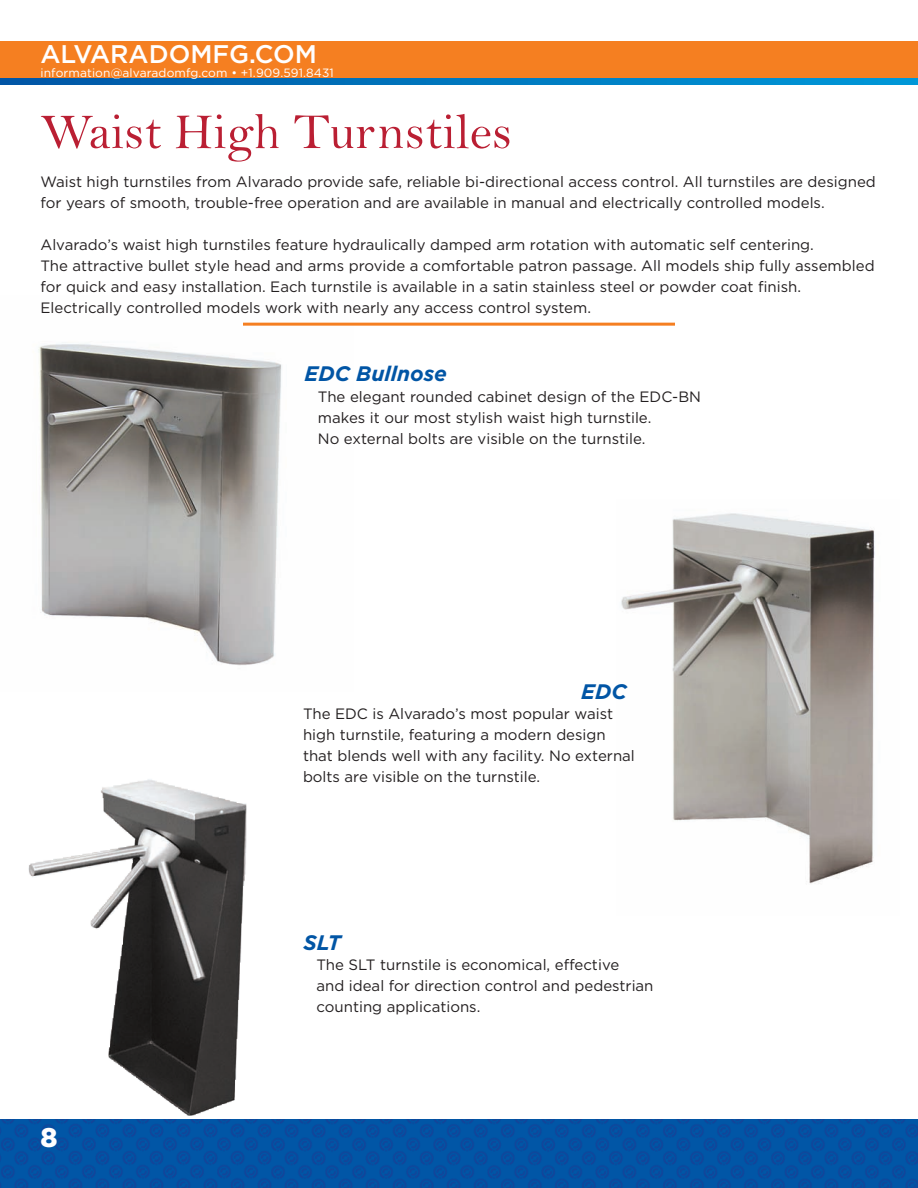
<style>
.page{position:relative;width:918px;height:1188px;background:#fff}
.page>*{position:absolute;margin:0;border:0;box-sizing:border-box;transform-origin:0 0}
.t1{font:51px "Bell";color:#ba1f33}
.t2{font:900 27px "Gotham";color:#fff}
.t3{font:500 25.5px "Gotham";color:#fff}
.t4{font:italic 700 21px "Gotham";color:#0155a5}
.t5{font:15px/21px "Gotham";color:#231f20}
.t6{font:12px "Gotham";letter-spacing:.01em;color:#fff}
</style>
<div class="page">
<img style="left:0;top:1119px;width:905px;height:69px">
<img style="left:905px;top:1119px;width:13px;height:69px">
<img style="left:38px;top:322px;width:315px;height:344px">
<img style="left:29px;top:779px;width:217px;height:337px">
<img style="left:621px;top:513px;width:254px;height:371px">
<svg style="left:0;top:77px;width:918px;height:7px;background:#2377a7"></svg>
<div style="left:0;top:41px;width:918px;height:36px;background:#f57f21"></div>
<hr style="left:243px;top:323px;width:432px;height:3px;background:#f57f21">
<p class="t3" style="left:40px;top:37px;width:278px">ALVARADOMFG.COM</p>
<p class="t6" style="left:40px;top:65px;width:295px">information@alvaradomfg.com • +1.909.591.8431</p>
<p class="t1" style="left:40px;top:101px;width:473px">Waist High Turnstiles</p>
<p class="t5" style="left:40px;top:171px;width:837px">Waist high turnstiles from Alvarado provide safe, reliable bi-directional access control. All turnstiles are designed for years of smooth, trouble-free operation and are available in manual and electrically controlled models.</p>
<p class="t5" style="left:40px;top:234px;width:836px">Alvarado’s waist high turnstiles feature hydraulically damped arm rotation with automatic self centering.<br>The attractive bullet style head and arms provide a comfortable patron passage. All models ship fully assembled for quick and easy installation. Each turnstile is available in a satin stainless steel or powder coat finish.<br>Electrically controlled models work with nearly any access control system.</p>
<p class="t4" style="left:304px;top:360px;width:144px">EDC Bullnose</p>
<p class="t5" style="left:318px;top:386px;width:385px">The elegant rounded cabinet design of the EDC-BN makes it our most stylish waist high turnstile.<br>No external bolts are visible on the turnstile.</p>
<p class="t4" style="left:581px;top:678px;width:47px">EDC</p>
<p class="t5" style="left:303px;top:703px;width:333px">The EDC is Alvarado’s most popular waist high turnstile, featuring a modern design that blends well with any facility. No external bolts are visible on the turnstile.</p>
<h2 class="t2" style="left:40px;top:1119px;width:19px">8</h2>
<p class="t4" style="left:303px;top:928px;width:39px">SLT</p>
<p class="t5" style="left:316px;top:954px;width:339px">The SLT turnstile is economical, effective<br>and ideal for direction control and pedestrian counting applications.</p>
</div>
